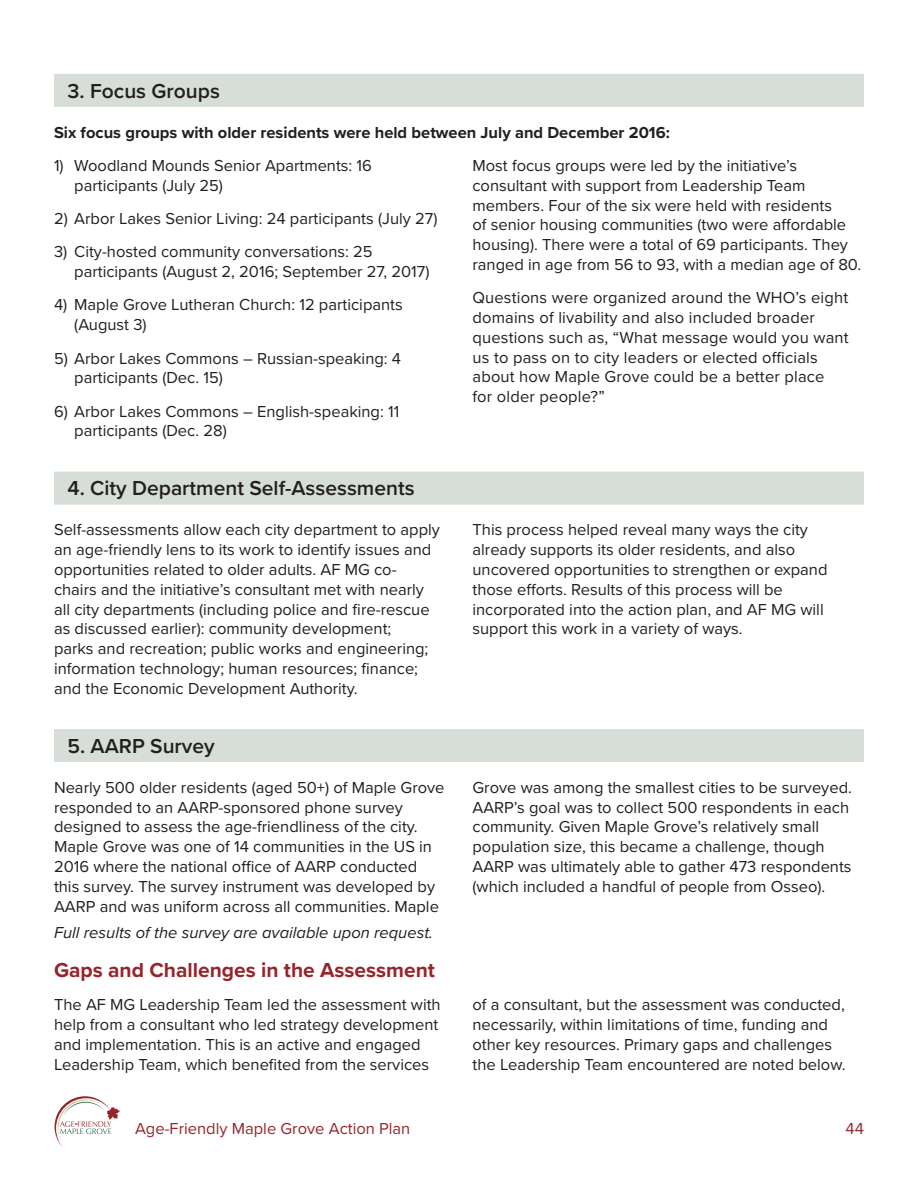
<style>
.page{position:relative;width:918px;height:1188px;background:#fff}
.page>*{position:absolute;margin:0;border:0;box-sizing:border-box;transform-origin:0 0}
.t1{font:600 21px "Proxima Nova";color:#231f20}
.t2{font:700 21px "Proxima Nova";color:#96252b}
.t3{font:16.5px/19.8px "Proxima Nova";color:#231f20}
.t4{font:700 16.5px "Proxima Nova";color:#231f20}
.t5{font:italic 16.5px "Proxima Nova";color:#231f20}
.t6{font:16.5px "Proxima Nova";color:#96252b}
</style>
<div class="page">
<svg style="left:55px;top:1096px;width:66px;height:51px"></svg>
<div style="left:54px;top:74px;width:810px;height:33px;background:#d6ded7"></div>
<div style="left:54px;top:472px;width:810px;height:33px;background:#d6ded7"></div>
<div style="left:54px;top:729px;width:810px;height:33px;background:#d6ded7"></div>
<p class="t1" style="left:68px;top:75px;width:154px">3. Focus Groups</p>
<p class="t4" style="left:54px;top:120px;width:617px">Six focus groups with older residents were held between July and December 2016:</p>
<p class="t3" style="left:74px;top:156px;width:299px;text-indent:-20px">1) Woodland Mounds Senior Apartments: 16 participants (July 25)</p>
<p class="t3" style="left:54px;top:209px;width:385px">2) Arbor Lakes Senior Living: 24 participants (July 27)</p>
<p class="t3" style="left:74px;top:242px;width:357px;text-indent:-20px">3) City-hosted community conversations: 25 participants (August 2, 2016; September 27, 2017)</p>
<p class="t3" style="left:74px;top:295px;width:330px;text-indent:-20px">4) Maple Grove Lutheran Church: 12 participants (August 3)</p>
<p class="t3" style="left:74px;top:348px;width:328px;text-indent:-20px">5) Arbor Lakes Commons – Russian-speaking: 4 participants (Dec. 15)</p>
<p class="t3" style="left:74px;top:402px;width:327px;text-indent:-20px">6) Arbor Lakes Commons – English-speaking: 11 participants (Dec. 28)</p>
<p class="t3" style="left:472px;top:156px;width:390px">Most focus groups were led by the initiative’s consultant with support from Leadership Team members. Four of the six were held with residents<br>of senior housing communities (two were affordable housing). There were a total of 69 participants. They ranged in age from 56 to 93, with a median age of 80.</p>
<p class="t3" style="left:472px;top:288px;width:378px">Questions were organized around the WHO’s eight domains of livability and also included broader questions such as, “What message would you want us to pass on to city leaders or elected officials about how Maple Grove could be a better place<br>for older people?”</p>
<p class="t1" style="left:68px;top:473px;width:349px">4. City Department Self-Assessments</p>
<p class="t3" style="left:54px;top:520px;width:388px">Self-assessments allow each city department to apply an age-friendly lens to its work to identify issues and opportunities related to older adults. AF MG co&shy;chairs and the initiative’s consultant met with nearly all city departments (including police and fire-rescue as discussed earlier): community development;<br>parks and recreation; public works and engineering; information technology; human resources; finance; and the Economic Development Authority.</p>
<p class="t3" style="left:473px;top:520px;width:357px">This process helped reveal many ways the city already supports its older residents, and also uncovered opportunities to strengthen or expand those efforts. Results of this process will be incorporated into the action plan, and AF MG will support this work in a variety of ways.</p>
<p class="t1" style="left:68px;top:730px;width:149px">5. AARP Survey</p>
<p class="t3" style="left:54px;top:778px;width:392px">Nearly 500 older residents (aged 50+) of Maple Grove responded to an AARP-sponsored phone survey designed to assess the age-friendliness of the city.<br>Maple Grove was one of 14 communities in the US in 2016 where the national office of AARP conducted this survey. The survey instrument was developed by AARP and was uniform across all communities. Maple</p>
<p class="t3" style="left:473px;top:778px;width:381px">Grove was among the smallest cities to be surveyed.<br>AARP’s goal was to collect 500 respondents in each community. Given Maple Grove’s relatively small population size, this became a challenge, though AARP was ultimately able to gather 473 respondents (which included a handful of people from Osseo).</p>
<p class="t5" style="left:54px;top:920px;width:381px">Full results of the survey are available upon request.</p>
<p class="t2" style="left:54px;top:954px;width:383px">Gaps and Challenges in the Assessment</p>
<p class="t3" style="left:54px;top:995px;width:388px">The AF MG Leadership Team led the assessment with help from a consultant who led strategy development and implementation. This is an active and engaged Leadership Team, which benefited from the services</p>
<p class="t3" style="left:473px;top:995px;width:375px">of a consultant, but the assessment was conducted, necessarily, within limitations of time, funding and other key resources. Primary gaps and challenges the Leadership Team encountered are noted below.</p>
<p class="t6" style="left:135px;top:1119px;width:277px">Age-Friendly Maple Grove Action Plan</p>
<p class="t6" style="left:846px;top:1119px;width:20px">44</p>
</div>
